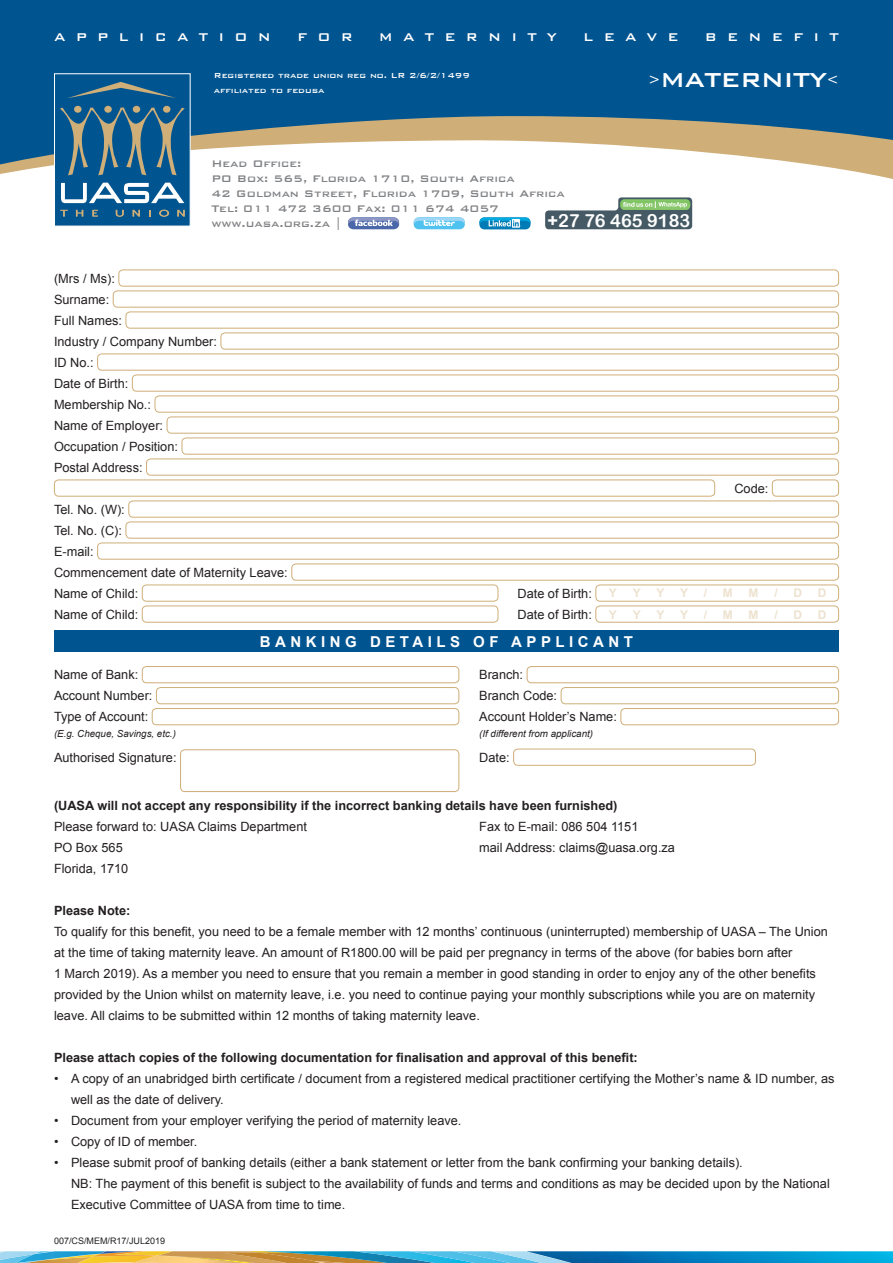
<style>
.page{position:relative;width:893px;height:1263px;background:#fff}
.page>*{position:absolute;margin:0;border:0;box-sizing:border-box;transform-origin:0 0}
.t1{font:500 27px "Bank Gothic";letter-spacing:-.03em;color:#fff}
.t2{font:18.15px "Arial Rounded MT Bold";color:#fff}
.t3{font:500 15px "Bank Gothic";letter-spacing:.68em;color:#fff}
.t4{font:700 15px "Arial";letter-spacing:.3em;color:#fff}
.t5{font:12.75px/21px "Arial";color:#231f20}
.t6{font:700 12.75px "Arial";color:#231f20}
.t7{font:500 12.75px/15px "Bank Gothic";color:#808285}
.t8{font:700 12px "Arial";color:#ede2cf}
.t9{font:500 9.75px/15px "Bank Gothic";color:#fff}
.t10{font:italic 9.75px "Arial";color:#231f20}
.t11{font:9px "Arial";color:#231f20}
.s1{font-size:15px}
</style>
<div class="page">
<div style="left:0;top:0;width:893px;height:116px;background:#005490"></div>
<svg style="left:0;top:116px;width:893px;height:63px"></svg>
<div style="left:54px;top:630px;width:785px;height:22px;background:#005490"></div>
<div style="left:118px;top:269px;width:721px;height:18px;border:1px solid #cfae78;border-radius:4px"></div>
<div style="left:113px;top:290px;width:726px;height:18px;border:1px solid #cfae78;border-radius:4px"></div>
<div style="left:126px;top:311px;width:713px;height:18px;border:1px solid #cfae78;border-radius:4px"></div>
<div style="left:221px;top:332px;width:618px;height:18px;border:1px solid #cfae78;border-radius:4px"></div>
<div style="left:97px;top:353px;width:742px;height:18px;border:1px solid #cfae78;border-radius:4px"></div>
<div style="left:132px;top:374px;width:707px;height:18px;border:1px solid #cfae78;border-radius:4px"></div>
<div style="left:155px;top:395px;width:684px;height:18px;border:1px solid #cfae78;border-radius:4px"></div>
<div style="left:167px;top:416px;width:672px;height:18px;border:1px solid #cfae78;border-radius:4px"></div>
<div style="left:182px;top:437px;width:657px;height:18px;border:1px solid #cfae78;border-radius:4px"></div>
<div style="left:146px;top:458px;width:693px;height:18px;border:1px solid #cfae78;border-radius:4px"></div>
<div style="left:54px;top:479px;width:661px;height:18px;border:1px solid #cfae78;border-radius:4px"></div>
<div style="left:772px;top:479px;width:67px;height:18px;border:1px solid #cfae78;border-radius:4px"></div>
<div style="left:128px;top:500px;width:711px;height:18px;border:1px solid #cfae78;border-radius:4px"></div>
<div style="left:126px;top:521px;width:713px;height:18px;border:1px solid #cfae78;border-radius:4px"></div>
<div style="left:97px;top:542px;width:742px;height:18px;border:1px solid #cfae78;border-radius:4px"></div>
<div style="left:291px;top:563px;width:548px;height:18px;border:1px solid #cfae78;border-radius:4px"></div>
<div style="left:142px;top:584px;width:356px;height:18px;border:1px solid #cfae78;border-radius:4px"></div>
<div style="left:595px;top:584px;width:244px;height:18px;border:1px solid #cfae78;border-radius:4px"></div>
<div style="left:142px;top:605px;width:356px;height:18px;border:1px solid #cfae78;border-radius:4px"></div>
<div style="left:595px;top:605px;width:244px;height:18px;border:1px solid #cfae78;border-radius:4px"></div>
<svg style="left:0;top:1251px;width:893px;height:12px;background:#5da1a9"></svg>
<div style="left:142px;top:666px;width:317px;height:17px;border:1px solid #cfae78;border-radius:4px"></div>
<div style="left:527px;top:666px;width:312px;height:17px;border:1px solid #cfae78;border-radius:4px"></div>
<div style="left:156px;top:687px;width:303px;height:17px;border:1px solid #cfae78;border-radius:4px"></div>
<div style="left:561px;top:687px;width:278px;height:17px;border:1px solid #cfae78;border-radius:4px"></div>
<div style="left:152px;top:708px;width:307px;height:17px;border:1px solid #cfae78;border-radius:4px"></div>
<div style="left:620px;top:708px;width:219px;height:17px;border:1px solid #cfae78;border-radius:4px"></div>
<div style="left:180px;top:749px;width:279px;height:43px;border:1px solid #cfae78;border-radius:4px"></div>
<div style="left:513px;top:749px;width:243px;height:17px;border:1px solid #cfae78;border-radius:4px"></div>
<div style="left:54px;top:73px;width:137px;height:154px;background:#005490;border:1px solid #fff"></div>
<svg style="left:60px;top:210px;width:8px;height:6px"></svg>
<svg style="left:76px;top:210px;width:7px;height:6px"></svg>
<svg style="left:92px;top:210px;width:6px;height:6px"></svg>
<svg style="left:116px;top:210px;width:8px;height:7px"></svg>
<svg style="left:133px;top:210px;width:7px;height:6px"></svg>
<svg style="left:149px;top:210px;width:2px;height:6px"></svg>
<svg style="left:159px;top:210px;width:10px;height:7px"></svg>
<svg style="left:177px;top:210px;width:8px;height:6px"></svg>
<div style="left:133px;top:106px;width:7px;height:7px;background:#cfae78;border-radius:50%"></div>
<svg style="left:60px;top:107px;width:125px;height:68px"></svg>
<div style="left:163px;top:106px;width:7px;height:7px;background:#cfae78;border-radius:50%"></div>
<svg style="left:68px;top:82px;width:107px;height:16px"></svg>
<svg style="left:61px;top:183px;width:123px;height:20px"></svg>
<div style="left:348px;top:217px;width:51px;height:12px;background:#4a67a9;border-radius:5px"></div>
<svg style="left:348px;top:218px;width:51px;height:8px"></svg>
<div style="left:414px;top:217px;width:51px;height:12px;background:#4fc2f0;border-radius:5px"></div>
<svg style="left:414px;top:218px;width:51px;height:8px"></svg>
<svg style="left:479px;top:217px;width:51px;height:12px"></svg>
<svg style="left:479px;top:218px;width:51px;height:10px"></svg>
<svg style="left:545px;top:197px;width:147px;height:32px"></svg>
<p class="t3" style="left:54px;top:26px;width:218px">APPLICATION</p>
<p class="t3" style="left:297px;top:26px;width:57px">FOR</p>
<p class="t3" style="left:379px;top:26px;width:180px">MATERNITY</p>
<p class="t3" style="left:583px;top:26px;width:97px">LEAVE</p>
<p class="t3" style="left:705px;top:26px;width:135px">BENEFIT</p>
<h1 class="t1" style="left:648px;top:59px;width:192px"><span class="s1">&gt;</span>MATERNITY<span class="s1">&lt;</span></h1>
<p class="t9" style="left:214px;top:67px;width:258px">Registered trade union reg no. LR 2/6/2/1499 affiliated to fedusa</p>
<p class="t7" style="left:211px;top:155px;width:355px">Head Office:<br>PO Box: 565, Florida 1710, South Africa<br>42 Goldman Street, Florida 1709, South Africa<br>Tel: 011 472 3600 Fax: 011 674 4057 www.uasa.org.za |</p>
<h2 class="t2" style="left:547px;top:209px;width:144px">+27 76 465 9183</h2>
<p class="t5" style="left:54px;top:268px;width:164px">(Mrs / Ms):<br>Surname:<br>Full Names:<br>Industry / Company Number:<br>ID No.:<br>Date of Birth:<br>Membership No.:<br>Name of Employer:<br>Occupation / Position:<br>Postal Address:</p>
<p class="t5" style="left:54px;top:499px;width:235px">Tel. No. (W):<br>Tel. No. (C):<br>E-mail:<br>Commencement date of Maternity Leave:<br>Name of Child:</p>
<p class="t5" style="left:517px;top:583px;width:76px">Date of Birth:</p>
<p class="t5" style="left:54px;top:604px;width:86px">Name of Child:</p>
<p class="t5" style="left:517px;top:604px;width:76px">Date of Birth:</p>
<p class="t5" style="left:734px;top:478px;width:36px">Code:</p>
<p class="t8" style="left:609px;top:585px;width:10px">Y</p>
<p class="t8" style="left:633px;top:585px;width:10px">Y</p>
<p class="t8" style="left:656px;top:585px;width:10px">Y</p>
<p class="t8" style="left:680px;top:585px;width:10px">Y</p>
<p class="t8" style="left:704px;top:585px;width:5px">/</p>
<p class="t8" style="left:723px;top:585px;width:11px">M</p>
<p class="t8" style="left:749px;top:585px;width:11px">M</p>
<p class="t8" style="left:774px;top:585px;width:5px">/</p>
<p class="t8" style="left:793px;top:585px;width:10px">D</p>
<p class="t8" style="left:818px;top:585px;width:10px">D</p>
<p class="t8" style="left:609px;top:607px;width:10px">Y</p>
<p class="t8" style="left:633px;top:607px;width:10px">Y</p>
<p class="t8" style="left:656px;top:607px;width:10px">Y</p>
<p class="t8" style="left:680px;top:607px;width:10px">Y</p>
<p class="t8" style="left:704px;top:607px;width:5px">/</p>
<p class="t8" style="left:723px;top:607px;width:11px">M</p>
<p class="t8" style="left:749px;top:607px;width:11px">M</p>
<p class="t8" style="left:774px;top:607px;width:5px">/</p>
<p class="t8" style="left:793px;top:607px;width:10px">D</p>
<p class="t8" style="left:818px;top:607px;width:10px">D</p>
<p class="t4" style="left:260px;top:631px;width:375px">BANKING DETAILS OF APPLICANT</p>
<p class="t5" style="left:54px;top:664px;width:86px">Name of Bank:</p>
<p class="t5" style="left:479px;top:664px;width:45px">Branch:</p>
<p class="t5" style="left:54px;top:685px;width:100px">Account Number:</p>
<p class="t5" style="left:479px;top:685px;width:79px">Branch Code:</p>
<p class="t5" style="left:54px;top:706px;width:96px">Type of Account:</p>
<p class="t5" style="left:479px;top:706px;width:139px">Account Holder’s Name:</p>
<p class="t10" style="left:54px;top:727px;width:123px">(E.g. Cheque, Savings, etc.)</p>
<p class="t10" style="left:479px;top:727px;width:115px">(If different from applicant)</p>
<p class="t5" style="left:54px;top:747px;width:124px">Authorised Signature:</p>
<p class="t5" style="left:479px;top:747px;width:32px">Date:</p>
<p class="t6" style="left:54px;top:797px;width:565px">(UASA will not accept any responsibility if the incorrect banking details have been furnished)</p>
<p class="t5" style="left:54px;top:816px;width:254px">Please forward to: UASA Claims Department</p>
<p class="t5" style="left:479px;top:816px;width:161px">Fax to E-mail: 086 504 1151</p>
<p class="t5" style="left:54px;top:837px;width:70px">PO Box 565</p>
<p class="t5" style="left:479px;top:837px;width:197px">mail Address: claims@uasa.org.za</p>
<p class="t5" style="left:54px;top:858px;width:76px">Florida, 1710</p>
<p class="t6" style="left:54px;top:902px;width:78px">Please Note:</p>
<p class="t5" style="left:54px;top:921px;width:775px">To qualify for this benefit, you need to be a female member with 12 months’ continuous (uninterrupted) membership of UASA – The Union at the time of taking maternity leave. An amount of R1800.00 will be paid per pregnancy in terms of the above (for babies born after<br>1 March 2019). As a member you need to ensure that you remain a member in good standing in order to enjoy any of the other benefits provided by the Union whilst on maternity leave, i.e. you need to continue paying your monthly subscriptions while you are on maternity leave. All claims to be submitted within 12 months of taking maternity leave.</p>
<p class="t6" style="left:54px;top:1049px;width:585px">Please attach copies of the following documentation for finalisation and approval of this benefit:</p>
<p class="t5" style="left:71px;top:1068px;width:765px;text-indent:-17px">• A copy of an unabridged birth certificate / document from a registered medical practitioner certifying the Mother’s name &amp; ID number, as well as the date of delivery.</p>
<p class="t5" style="left:54px;top:1110px;width:409px">• Document from your employer verifying the period of maternity leave.</p>
<p class="t5" style="left:54px;top:1131px;width:145px">• Copy of ID of member.</p>
<p class="t5" style="left:71px;top:1152px;width:760px;text-indent:-17px">• Please submit proof of banking details (either a bank statement or letter from the bank confirming your banking details).<br>NB: The payment of this benefit is subject to the availability of funds and terms and conditions as may be decided upon by the National<br>Executive Committee of UASA from time to time.</p>
<p class="t11" style="left:54px;top:1235px;width:113px">007/CS/MEM/R17/JUL2019</p>
</div>
